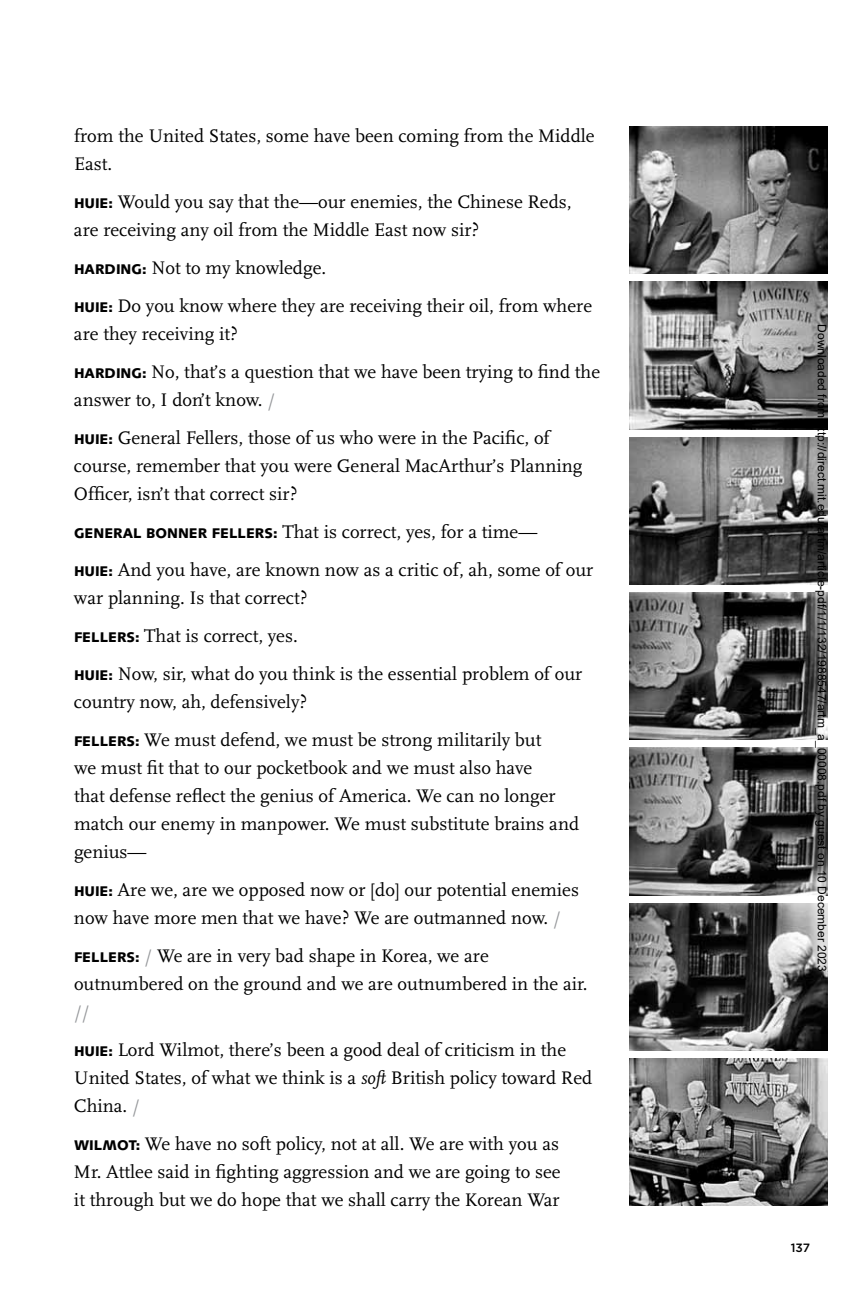
<style>
.page{position:relative;width:864px;height:1296px;background:#fff}
.page>*{position:absolute;margin:0;border:0;box-sizing:border-box;transform-origin:0 0}
.t1{font:19px/28px "Scala";color:#000}
.t2{font:12px "Arial";color:#000}
.t3{font:500 12px "Gotham";color:#000}
.s1{font-family:"Syntax LT Std";font-weight:900;font-size:14px}
.s2{color:#939598}
.s3{color:#fff}
.s4{font-style:italic}
</style>
<div class="page">
<img style="left:630px;top:126px;width:198px;height:148px">
<img style="left:630px;top:437px;width:198px;height:148px">
<img style="left:630px;top:593px;width:198px;height:147px">
<img style="left:630px;top:748px;width:198px;height:147px">
<img style="left:630px;top:903px;width:198px;height:148px">
<img style="left:630px;top:282px;width:198px;height:147px">
<img style="left:630px;top:1059px;width:198px;height:147px">
<p class="t1" style="left:74px;top:122px;width:522px">from the United States, some have been coming from the Middle<br>East.</p>
<p class="t1" style="left:74px;top:188px;width:499px"><span class="s1">HUIE:</span> Would you say that the—our enemies, the Chinese Reds, are receiving any oil from the Middle East now sir?</p>
<p class="t1" style="left:74px;top:249px;width:520px;line-height:38px"><span class="s1">HARDING:</span> Not to my knowledge.<br><span class="s1">HUIE:</span> Do you know where they are receiving their oil, from where</p>
<p class="t1" style="left:74px;top:315px;width:528px;line-height:38px">are they receiving it?<br><span class="s1">HARDING:</span> No, that’s a question that we have been trying to find the</p>
<p class="t1" style="left:74px;top:381px;width:477px;line-height:38px">answer to, I don’t know. <span class="s2">/</span><span class="s3">/<br></span><span class="s1">HUIE:</span> General Fellers, those of us who were in the Pacific, of</p>
<p class="t1" style="left:74px;top:452px;width:510px">course, remember that you were General MacArthur’s Planning<br>Officer, isn’t that correct sir?</p>
<p class="t1" style="left:74px;top:513px;width:521px;line-height:38px"><span class="s1">GENERAL BONNER FELLERS:</span> That is correct, yes, for a time—<br><span class="s1">HUIE:</span> And you have, are known now as a critic of, ah, some of our</p>
<p class="t1" style="left:74px;top:579px;width:510px;line-height:38px">war planning. Is that correct?<br><span class="s1">FELLERS:</span> That is correct, yes.<br><span class="s1">HUIE:</span> Now, sir, what do you think is the essential problem of our</p>
<p class="t1" style="left:74px;top:683px;width:469px;line-height:38px">country now, ah, defensively?<br><span class="s1">FELLERS:</span> We must defend, we must be strong militarily but</p>
<p class="t1" style="left:74px;top:754px;width:507px">we must fit that to our pocketbook and we must also have<br>that defense reflect the genius of America. We can no longer match our enemy in manpower. We must substitute brains and genius—</p>
<p class="t1" style="left:74px;top:876px;width:507px"><span class="s1">HUIE:</span> Are we, are we opposed now or [do] our potential enemies now have more men that we have? We are outmanned now. <span class="s2">/</span></p>
<p class="t1" style="left:74px;top:942px;width:515px"><span class="s1">FELLERS:</span> <span class="s2">/</span> We are in very bad shape in Korea, we are outnumbered on the ground and we are outnumbered in the air.</p>
<p class="t1" style="left:74px;top:993px;width:494px;line-height:38px"><span class="s2">//<br></span><span class="s1">HUIE:</span> Lord Wilmot, there’s been a good deal of criticism in the</p>
<p class="t1" style="left:74px;top:1064px;width:520px">United States, of what we think is a <span class="s4">soft</span> British policy toward Red<br>China. <span class="s2">/</span></p>
<p class="t1" style="left:74px;top:1130px;width:488px;text-align:justify"><span class="s1">WILMOT:</span> We have no soft policy, not at all. We are with you as Mr. Attlee said in fighting aggression and we are going to see it through but we do hope that we shall carry the Korean War</p>
<p class="t2" style="left:827px;top:324px;width:649px;rotate:90deg">Downloaded from http://direct.mit.edu/artm/article-pdf/1/1/132/1988547/artm_a_00008.pdf by guest on 10 December 2023</p>
<p class="t3" style="left:791px;top:1241px;width:21px">137</p>
</div>
